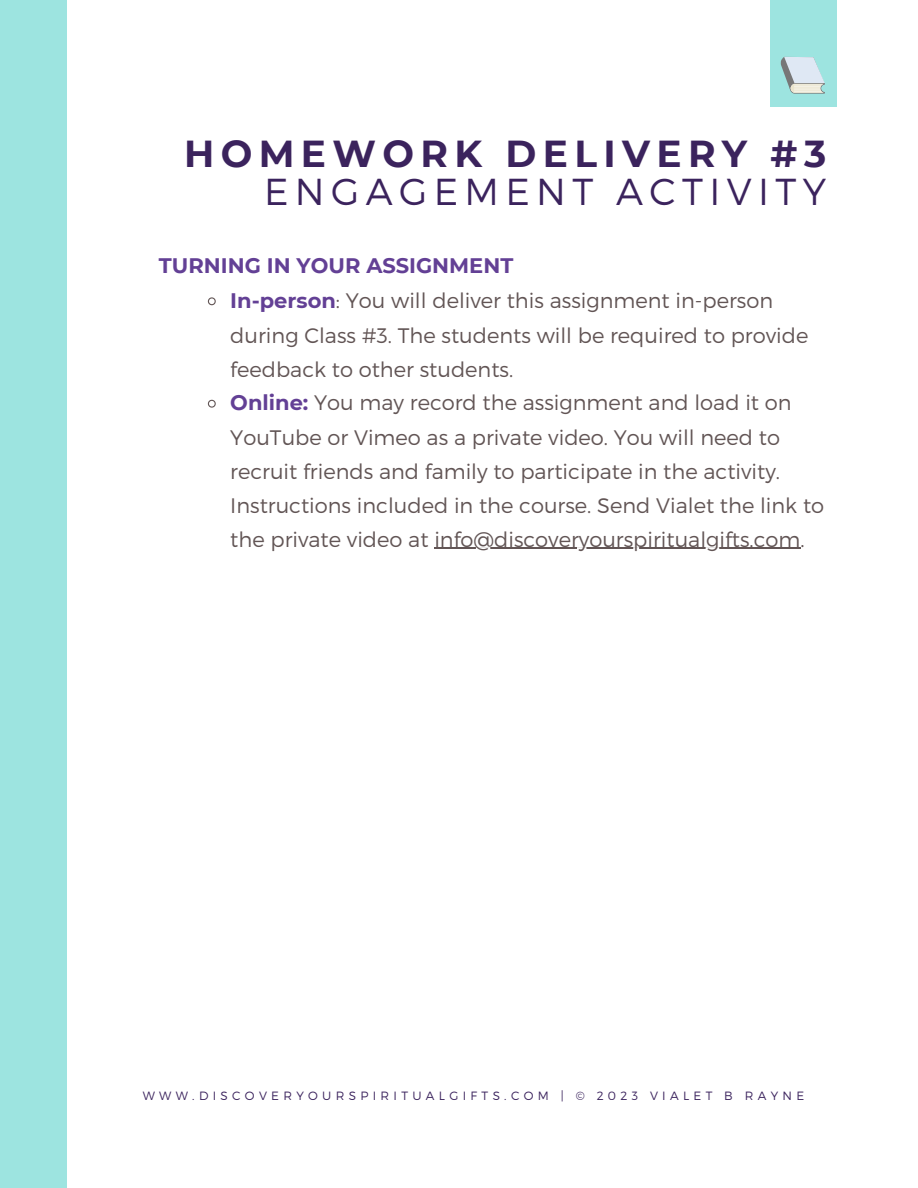
<style>
.page{position:relative;width:918px;height:1188px;background:#fff}
.page>*{position:absolute;margin:0;border:0;box-sizing:border-box;transform-origin:0 0}
.t1{font:700 37.5px "Montserrat";letter-spacing:.17em;color:#3b235d}
.t2{font:300 37.5px "Montserrat";letter-spacing:.17em;color:#3b235d}
.t3{font:300 21px/34px "Montserrat";color:#625555}
.t4{font:700 21px "Montserrat";color:#634095}
.t5{font:300 12px "Montserrat";letter-spacing:.36em;color:#3b235d}
.s1{font-weight:700;color:#634095}
</style>
<div class="page">
<div style="left:0;top:0;width:67px;height:1188px;background:#9de4e0"></div>
<div style="left:770px;top:0;width:66px;height:107px;background:#9de4e0"></div>
<svg style="left:781px;top:57px;width:44px;height:37px"></svg>
<svg style="left:207px;top:297px;width:9px;height:9px"></svg>
<svg style="left:207px;top:399px;width:9px;height:9px"></svg>
<hr style="left:434px;top:548px;width:366px;height:1px;background:#625555">
<p class="t1" style="left:184px;top:130px;width:644px">HOMEWORK DELIVERY #3</p>
<p class="t2" style="left:264px;top:167px;width:563px">ENGAGEMENT ACTIVITY</p>
<p class="t4" style="left:159px;top:253px;width:356px">TURNING IN YOUR ASSIGNMENT</p>
<p class="t3" style="left:230px;top:282px;width:580px"><span class="s1">In-person</span>: You will deliver this assignment in-person during Class #3. The students will be required to provide feedback to other students.</p>
<p class="t3" style="left:230px;top:385px;width:595px"><span class="s1">Online:</span> You may record the assignment and load it on YouTube or Vimeo as a private video. You will need to recruit friends and family to participate in the activity.<br>Instructions included in the course. Send Vialet the link to the private video at info@discoveryourspiritualgifts.com.</p>
<p class="t5" style="left:143px;top:1088px;width:663px">WWW.DISCOVERYOURSPIRITUALGIFTS.COM | © 2023 VIALET B RAYNE</p>
</div>
